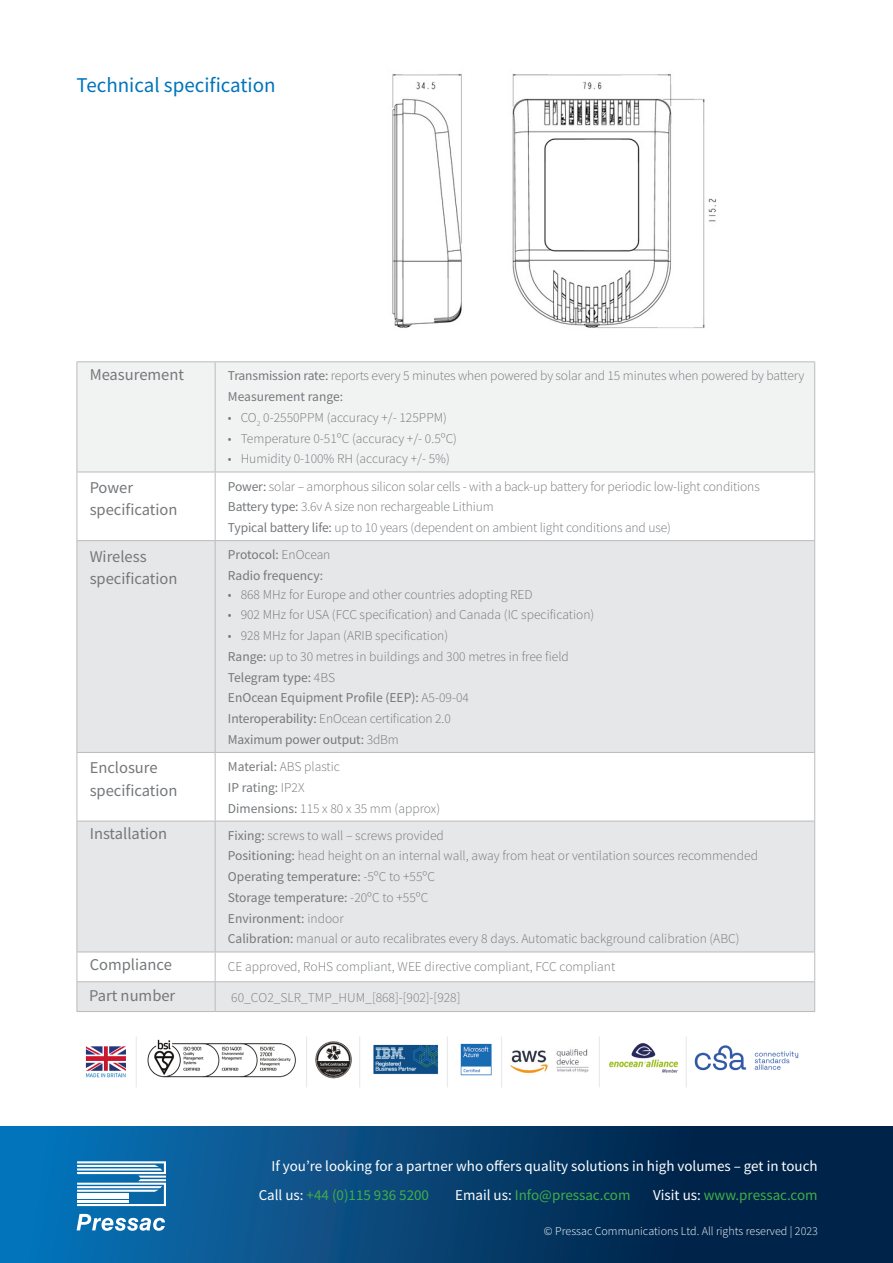
<style>
.page{position:relative;width:893px;height:1263px;background:#fff}
.page>*{position:absolute;margin:0;border:0;box-sizing:border-box;transform-origin:0 0}
.t1{font:21px "Source Sans Pro";color:#0174bc}
.t2{font:16.5px/22.5px "Source Sans Pro";color:#75787b}
.t3{font:15px "Source Sans Pro";color:#fff}
.t4{font:15px "Source Sans Pro";color:#40ae49}
.Table_Body{font:300 13.5px "Source Sans Pro";color:#75787b}
.Table_Body-2{font:13.5px "Source Sans Pro";color:#75787b}
.t5{font:300 12px "Source Sans Pro";color:#fff}
.s1{font-weight:400}
.s2{font-weight:300}
.s3{color:#fff}
</style>
<div class="page">
<svg style="left:0;top:1126px;width:893px;height:137px;background:#054273"></svg>
<svg style="left:77px;top:1161px;width:89px;height:45px"></svg>
<hr style="left:77px;top:1193px;width:52px;height:2px;background:#fff">
<hr style="left:77px;top:1197px;width:52px;height:2px;background:#fff">
<hr style="left:77px;top:1200px;width:52px;height:2px;background:#fff">
<svg style="left:77px;top:1214px;width:88px;height:17px"></svg>
<div style="left:78px;top:362px;width:736px;height:110px;background:#f1f2f2"></div>
<svg style="left:78px;top:541px;width:736px;height:470px;fill:#e6e7e9"></svg>
<hr style="left:77px;top:472px;width:1px;height:68px;background:#babbbd">
<hr style="left:215px;top:472px;width:1px;height:68px;background:#babbbd">
<hr style="left:814px;top:472px;width:1px;height:68px;background:#babbbd">
<hr style="left:77px;top:540px;width:138px;height:1px;background:#babbbd">
<hr style="left:77px;top:541px;width:1px;height:211px;background:#babbbd">
<hr style="left:215px;top:540px;width:600px;height:1px;background:#babbbd">
<hr style="left:215px;top:541px;width:1px;height:211px;background:#babbbd">
<hr style="left:814px;top:541px;width:1px;height:211px;background:#babbbd">
<hr style="left:77px;top:752px;width:138px;height:1px;background:#babbbd">
<hr style="left:77px;top:753px;width:1px;height:68px;background:#babbbd">
<hr style="left:215px;top:752px;width:600px;height:1px;background:#babbbd">
<hr style="left:215px;top:753px;width:1px;height:68px;background:#babbbd">
<hr style="left:814px;top:753px;width:1px;height:68px;background:#babbbd">
<hr style="left:77px;top:821px;width:138px;height:1px;background:#babbbd">
<hr style="left:77px;top:821px;width:1px;height:130px;background:#babbbd">
<hr style="left:215px;top:821px;width:600px;height:1px;background:#babbbd">
<hr style="left:215px;top:821px;width:1px;height:130px;background:#babbbd">
<hr style="left:814px;top:821px;width:1px;height:130px;background:#babbbd">
<hr style="left:77px;top:361px;width:138px;height:1px;background:#babbbd">
<hr style="left:77px;top:362px;width:1px;height:110px;background:#babbbd">
<hr style="left:215px;top:361px;width:600px;height:1px;background:#babbbd">
<hr style="left:215px;top:362px;width:1px;height:110px;background:#babbbd">
<hr style="left:814px;top:362px;width:1px;height:110px;background:#babbbd">
<hr style="left:77px;top:472px;width:138px;height:1px;background:#babbbd">
<hr style="left:215px;top:472px;width:600px;height:1px;background:#babbbd">
<hr style="left:77px;top:951px;width:138px;height:1px;background:#babbbd">
<hr style="left:215px;top:951px;width:600px;height:1px;background:#babbbd">
<hr style="left:77px;top:981px;width:138px;height:1px;background:#babbbd">
<svg style="left:77px;top:952px;width:1px;height:59px"></svg>
<hr style="left:77px;top:1011px;width:138px;height:1px;background:#babbbd">
<hr style="left:215px;top:981px;width:600px;height:1px;background:#babbbd">
<svg style="left:215px;top:952px;width:1px;height:59px"></svg>
<svg style="left:814px;top:952px;width:1px;height:59px"></svg>
<hr style="left:215px;top:1011px;width:600px;height:1px;background:#babbbd">
<img style="left:392px;top:74px;width:325px;height:254px">
<img style="left:85px;top:1037px;width:714px;height:50px">
<p class="t1" style="left:77px;top:72px;width:201px">Technical specification</p>
<p class="t2" style="left:90px;top:363px;width:96px">Measurement</p>
<p class="Table_Body" style="left:228px;top:368px;width:578px"><span class="s1">Transmission rate:</span> reports every 5 minutes when powered by solar and 15 minutes when powered by battery</p>
<p class="Table_Body-2" style="left:228px;top:388px;width:117px">Measurement range:</p>
<p class="Table_Body" style="left:228px;top:409px;width:221px">• CO<sub>2</sub> 0-2550PPM (accuracy +/- 125PPM)</p>
<p class="Table_Body" style="left:228px;top:430px;width:231px">• Temperature 0-51ºC (accuracy +/- 0.5ºC)</p>
<p class="Table_Body" style="left:228px;top:451px;width:223px">• Humidity 0-100% RH (accuracy +/- 5%)</p>
<p class="t2" style="left:90px;top:476px;width:89px">Power specification</p>
<p class="Table_Body" style="left:228px;top:478px;width:533px"><span class="s1">Power:</span> solar – amorphous silicon solar cells - with a back-up battery for periodic low-light conditions</p>
<p class="Table_Body" style="left:228px;top:499px;width:267px"><span class="s1">Battery type:</span> 3.6v A size non rechargeable Lithium</p>
<p class="Table_Body" style="left:228px;top:519px;width:444px"><span class="s1">Typical battery life:</span> up to 10 years (dependent on ambient light conditions and use)</p>
<p class="t2" style="left:90px;top:545px;width:89px">Wireless specification</p>
<p class="Table_Body-2" style="left:228px;top:546px;width:104px">Protocol: <span class="s2">EnOcean</span></p>
<p class="Table_Body-2" style="left:228px;top:567px;width:97px">Radio frequency:</p>
<p class="Table_Body" style="left:228px;top:586px;width:306px">• 868 MHz for Europe and other countries adopting RED</p>
<p class="Table_Body" style="left:228px;top:607px;width:368px">• 902 MHz for USA (FCC specification) and Canada (IC specification)</p>
<p class="Table_Body" style="left:228px;top:627px;width:222px">• 928 MHz for Japan (ARIB specification)</p>
<p class="Table_Body" style="left:228px;top:648px;width:342px"><span class="s1">Range:</span> up to 30 metres in buildings and 300 metres in free field</p>
<p class="Table_Body-2" style="left:228px;top:669px;width:109px">Telegram type: <span class="s2">4BS</span></p>
<p class="Table_Body-2" style="left:228px;top:689px;width:243px">EnOcean Equipment Profile (EEP): <span class="s2">A5-09-04</span></p>
<p class="Table_Body" style="left:228px;top:710px;width:224px"><span class="s1">Interoperability:</span> EnOcean certification 2.0</p>
<p class="Table_Body-2" style="left:228px;top:731px;width:172px">Maximum power output: <span class="s2">3dBm</span></p>
<p class="t2" style="left:90px;top:756px;width:89px">Enclosure specification</p>
<p class="Table_Body" style="left:228px;top:758px;width:114px"><span class="s1">Material:</span> ABS plastic</p>
<p class="Table_Body-2" style="left:228px;top:779px;width:78px">IP rating: <span class="s2">IP2X</span></p>
<p class="Table_Body" style="left:228px;top:800px;width:214px"><span class="s1">Dimensions:</span> 115 x 80 x 35 mm (approx)</p>
<p class="t2" style="left:90px;top:823px;width:79px">Installation</p>
<p class="Table_Body" style="left:228px;top:827px;width:217px"><span class="s1">Fixing:</span> screws to wall – screws provided</p>
<p class="Table_Body" style="left:228px;top:848px;width:532px"><span class="s1">Positioning:</span> head height on an internal wall, away from heat or ventilation sources recommended</p>
<p class="Table_Body-2" style="left:228px;top:868px;width:209px">Operating temperature: <span class="s2">-5ºC to +55ºC</span></p>
<p class="Table_Body-2" style="left:228px;top:889px;width:202px">Storage temperature: <span class="s2">-20ºC to +55ºC</span></p>
<p class="Table_Body-2" style="left:228px;top:910px;width:117px">Environment: <span class="s2">indoor</span></p>
<p class="Table_Body" style="left:228px;top:931px;width:513px"><span class="s1">Calibration:</span> manual or auto recalibrates every 8 days. Automatic background calibration (ABC)</p>
<p class="t2" style="left:90px;top:953px;width:84px">Compliance</p>
<p class="Table_Body" style="left:228px;top:958px;width:389px">CE approved, RoHS compliant, WEE directive compliant, FCC compliant</p>
<p class="t2" style="left:89px;top:984px;width:88px">Part number</p>
<p class="Table_Body" style="left:231px;top:990px;width:231px">60_CO2_SLR_TMP_HUM_[868]-[902]-[928]</p>
<p class="t3" style="left:272px;top:1156px;width:548px">If you’re looking for a partner who offers quality solutions in high volumes – get in touch</p>
<p class="t4" style="left:259px;top:1185px;width:172px"><span class="s3">Call us:</span> +44 (0)115 936 5200</p>
<p class="t4" style="left:455px;top:1185px;width:177px"><span class="s3">Email us:</span> Info@pressac.com</p>
<p class="t4" style="left:653px;top:1185px;width:166px"><span class="s3">Visit us:</span> www.pressac.com</p>
<p class="t5" style="left:544px;top:1224px;width:275px">© Pressac Communications Ltd. All rights reserved | 2023</p>
</div>
